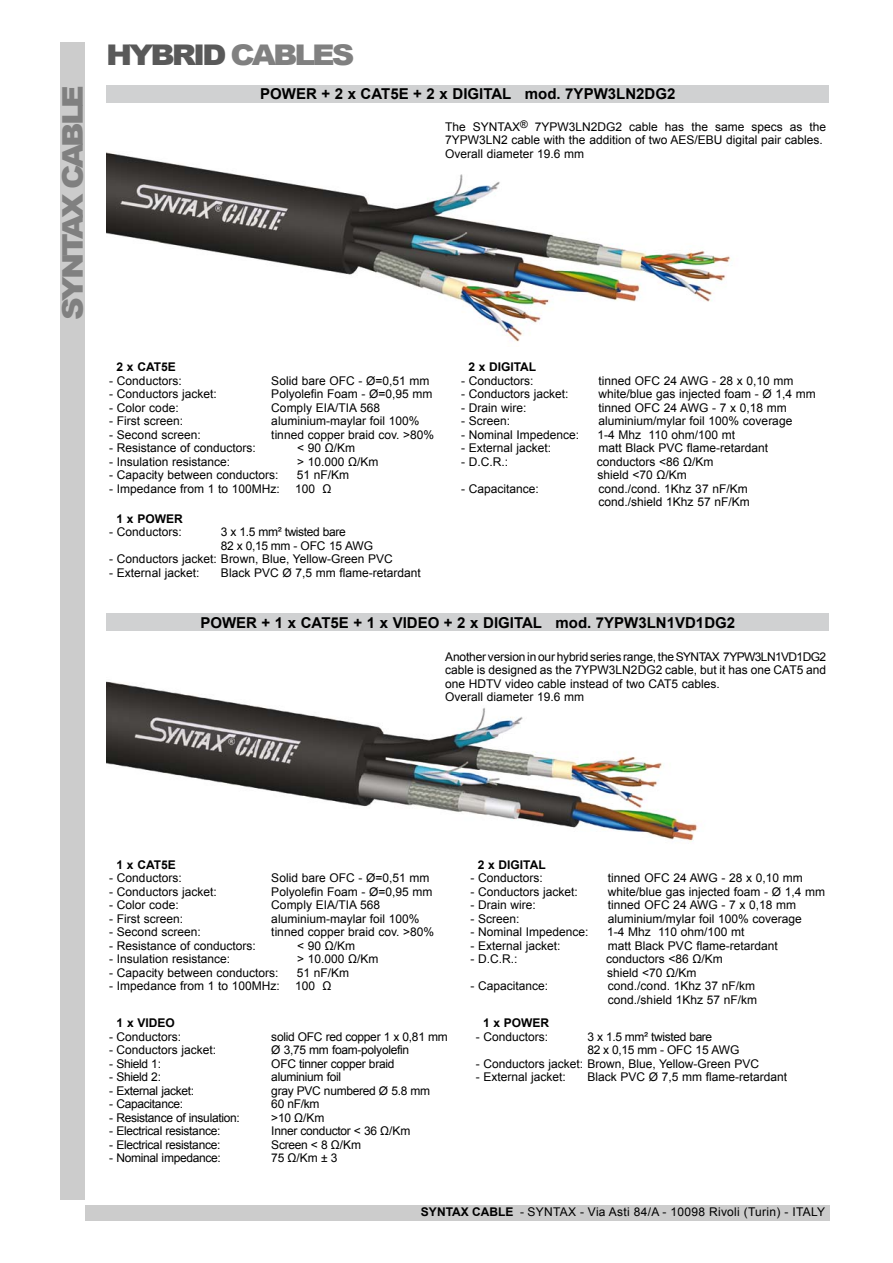
<style>
.page{position:relative;width:893px;height:1263px;background:#fff}
.page>*{position:absolute;margin:0;border:0;box-sizing:border-box;transform-origin:0 0}
.t1{font:900 28.5px "Arial";letter-spacing:-.1em;color:#595959;scale:1.1 1}
.t2{font:900 28.5px "Arial";letter-spacing:-.1em;color:#808080;scale:1.1 1}
.t3{font:700 15px "Arial";color:#000}
.t4{font:12px/13.5px "Arial";color:#000}
.t5{font:12px "Arial";letter-spacing:-.025em;color:#000}
.t6{font:12px/13.5px "Arial";letter-spacing:-.03em;color:#000}
.t7{font:12px "Arial";letter-spacing:.025em;color:#000}
.t8{font:700 12px "Arial";color:#000}
.s1{color:#808080}
.s2{font-weight:700}
</style>
<div class="page">
<div style="left:60px;top:42px;width:25px;height:1157px;background:#ccc"></div>
<div style="left:85px;top:1204px;width:744px;height:16px;background:#ccc"></div>
<img style="left:106px;top:152px;width:626px;height:190px">
<img style="left:106px;top:681px;width:592px;height:161px">
<div style="left:106px;top:85px;width:723px;height:17px;background:#d0d1d2"></div>
<div style="left:106px;top:614px;width:723px;height:17px;background:#d0d1d2"></div>
<h1 class="t2" style="left:52px;top:320px;width:215px;rotate:-90deg">SYNTAX CABLE</h1>
<h1 class="t1" style="left:106px;top:34px;width:227px">HYBRID <span class="s1">CABLES</span></h1>
<p class="t3" style="left:260px;top:84px;width:417px">POWER + 2 x CAT5E + 2 x DIGITAL mod. 7YPW3LN2DG2</p>
<p class="t4" style="left:445px;top:120px;width:382px">The SYNTAX<sup>®</sup> 7YPW3LN2DG2 cable has the same specs as the<br>7YPW3LN2 cable with the addition of two AES/EBU digital pair cables.<br>Overall diameter 19.6 mm</p>
<p class="t8" style="left:117px;top:359px;width:61px">2 x CAT5E</p>
<p class="t4" style="left:109px;top:374px;width:74px">- Conductors:</p>
<p class="t4" style="left:271px;top:374px;width:160px">Solid bare OFC - Ø=0,51 mm</p>
<p class="t4" style="left:109px;top:388px;width:109px">- Conductors jacket:</p>
<p class="t4" style="left:271px;top:388px;width:163px">Polyolefin Foam - Ø=0,95 mm</p>
<p class="t4" style="left:109px;top:401px;width:71px">- Color code:</p>
<p class="t4" style="left:271px;top:401px;width:110px">Comply EIA/TIA 568</p>
<p class="t4" style="left:109px;top:415px;width:76px">- First screen:</p>
<p class="t4" style="left:271px;top:415px;width:150px">aluminium-maylar foil 100%</p>
<p class="t4" style="left:109px;top:428px;width:93px">- Second screen:</p>
<p class="t4" style="left:271px;top:428px;width:164px">tinned copper braid cov. &gt;80%</p>
<p class="t4" style="left:109px;top:442px;width:148px">- Resistance of conductors:</p>
<p class="t4" style="left:297px;top:442px;width:60px">&lt; 90 Ω/Km</p>
<p class="t4" style="left:109px;top:455px;width:122px">- Insulation resistance:</p>
<p class="t4" style="left:297px;top:455px;width:83px">&gt; 10.000 Ω/Km</p>
<p class="t4" style="left:109px;top:469px;width:171px">- Capacity between conductors:</p>
<p class="t4" style="left:297px;top:469px;width:54px">51 nF/Km</p>
<p class="t4" style="left:109px;top:482px;width:172px">- Impedance from 1 to 100MHz:</p>
<p class="t4" style="left:295px;top:482px;width:38px">100 Ω</p>
<p class="t8" style="left:117px;top:510px;width:68px">1 x POWER</p>
<p class="t4" style="left:109px;top:525px;width:74px">- Conductors:</p>
<p class="t6" style="left:221px;top:525px;width:154px">3 x 1.5 mm² twisted bare<br>82 x 0,15 mm - OFC 15 AWG</p>
<p class="t4" style="left:109px;top:552px;width:285px">- Conductors jacket: Brown, Blue, Yellow-Green PVC</p>
<p class="t4" style="left:109px;top:566px;width:92px">- External jacket:</p>
<p class="t4" style="left:221px;top:566px;width:201px">Black PVC Ø 7,5 mm flame-retardant</p>
<p class="t8" style="left:468px;top:359px;width:69px">2 x DIGITAL</p>
<p class="t4" style="left:461px;top:374px;width:74px">- Conductors:</p>
<p class="t4" style="left:599px;top:374px;width:196px">tinned OFC 24 AWG - 28 x 0,10 mm</p>
<p class="t4" style="left:461px;top:388px;width:109px">- Conductors jacket:</p>
<p class="t4" style="left:599px;top:388px;width:219px">white/blue gas injected foam - Ø 1,4 mm</p>
<p class="t4" style="left:461px;top:401px;width:67px">- Drain wire:</p>
<p class="t4" style="left:599px;top:401px;width:190px">tinned OFC 24 AWG - 7 x 0,18 mm</p>
<p class="t4" style="left:461px;top:415px;width:51px">- Screen:</p>
<p class="t4" style="left:599px;top:415px;width:195px">aluminium/mylar foil 100% coverage</p>
<p class="t4" style="left:461px;top:428px;width:120px">- Nominal Impedence:</p>
<p class="t4" style="left:598px;top:428px;width:139px">1-4 Mhz 110 ohm/100 mt</p>
<p class="t4" style="left:461px;top:442px;width:92px">- External jacket:</p>
<p class="t4" style="left:599px;top:442px;width:171px">matt Black PVC flame-retardant</p>
<p class="t4" style="left:461px;top:455px;width:49px">- D.C.R.:</p>
<p class="t4" style="left:597px;top:455px;width:118px">conductors &lt;86 Ω/Km shield &lt;70 Ω/Km</p>
<p class="t4" style="left:461px;top:482px;width:79px">- Capacitance:</p>
<p class="t4" style="left:599px;top:482px;width:153px">cond./cond. 1Khz 37 nF/Km cond./shield 1Khz 57 nF/Km</p>
<p class="t3" style="left:200px;top:613px;width:536px">POWER + 1 x CAT5E + 1 x VIDEO + 2 x DIGITAL mod. 7YPW3LN1VD1DG2</p>
<p class="t4" style="left:445px;top:650px;width:382px">Another version in our hybrid series range, the SYNTAX 7YPW3LN1VD1DG2 cable is designed as the 7YPW3LN2DG2 cable, but it has one CAT5 and one HDTV video cable instead of two CAT5 cables.<br>Overall diameter 19.6 mm</p>
<p class="t8" style="left:117px;top:856px;width:61px">1 x CAT5E</p>
<p class="t4" style="left:109px;top:871px;width:74px">- Conductors:</p>
<p class="t4" style="left:271px;top:871px;width:160px">Solid bare OFC - Ø=0,51 mm</p>
<p class="t4" style="left:109px;top:885px;width:109px">- Conductors jacket:</p>
<p class="t4" style="left:271px;top:885px;width:163px">Polyolefin Foam - Ø=0,95 mm</p>
<p class="t4" style="left:109px;top:898px;width:71px">- Color code:</p>
<p class="t4" style="left:271px;top:898px;width:110px">Comply EIA/TIA 568</p>
<p class="t4" style="left:109px;top:912px;width:76px">- First screen:</p>
<p class="t4" style="left:271px;top:912px;width:150px">aluminium-maylar foil 100%</p>
<p class="t4" style="left:109px;top:925px;width:93px">- Second screen:</p>
<p class="t4" style="left:271px;top:925px;width:164px">tinned copper braid cov. &gt;80%</p>
<p class="t4" style="left:109px;top:939px;width:148px">- Resistance of conductors:</p>
<p class="t4" style="left:297px;top:939px;width:60px">&lt; 90 Ω/Km</p>
<p class="t4" style="left:109px;top:952px;width:122px">- Insulation resistance:</p>
<p class="t4" style="left:297px;top:952px;width:83px">&gt; 10.000 Ω/Km</p>
<p class="t4" style="left:109px;top:966px;width:171px">- Capacity between conductors:</p>
<p class="t4" style="left:297px;top:966px;width:54px">51 nF/Km</p>
<p class="t4" style="left:109px;top:979px;width:172px">- Impedance from 1 to 100MHz:</p>
<p class="t4" style="left:295px;top:979px;width:38px">100 Ω</p>
<p class="t8" style="left:117px;top:1015px;width:60px">1 x VIDEO</p>
<p class="t4" style="left:109px;top:1030px;width:73px">- Conductors:</p>
<p class="t5" style="left:271px;top:1028px;width:178px">solid OFC red copper 1 x 0,81 mm</p>
<p class="t4" style="left:109px;top:1043px;width:108px">- Conductors jacket:</p>
<p class="t5" style="left:271px;top:1042px;width:139px">Ø 3,75 mm foam-polyolefin</p>
<p class="t4" style="left:109px;top:1057px;width:53px">- Shield 1:</p>
<p class="t5" style="left:271px;top:1055px;width:125px">OFC tinner copper braid</p>
<p class="t4" style="left:109px;top:1070px;width:53px">- Shield 2:</p>
<p class="t5" style="left:271px;top:1069px;width:71px">aluminium foil</p>
<p class="t5" style="left:109px;top:1082px;width:86px">- External jacket:</p>
<p class="t5" style="left:271px;top:1082px;width:160px">gray PVC numbered Ø 5.8 mm</p>
<p class="t5" style="left:109px;top:1096px;width:75px">- Capacitance:</p>
<p class="t4" style="left:271px;top:1097px;width:50px">60 nF/km</p>
<p class="t5" style="left:109px;top:1109px;width:132px">- Resistance of insulation:</p>
<p class="t4" style="left:271px;top:1111px;width:55px">&gt;10 Ω/Km</p>
<p class="t5" style="left:109px;top:1123px;width:113px">- Electrical resistance:</p>
<p class="t5" style="left:271px;top:1123px;width:141px">Inner conductor &lt; 36 Ω/Km</p>
<p class="t5" style="left:109px;top:1136px;width:113px">- Electrical resistance:</p>
<p class="t5" style="left:271px;top:1136px;width:91px">Screen &lt; 8 Ω/Km</p>
<p class="t5" style="left:109px;top:1150px;width:113px">- Nominal impedance:</p>
<p class="t4" style="left:271px;top:1151px;width:68px">75 Ω/Km ± 3</p>
<p class="t8" style="left:478px;top:856px;width:69px">2 x DIGITAL</p>
<p class="t4" style="left:471px;top:871px;width:74px">- Conductors:</p>
<p class="t4" style="left:608px;top:871px;width:196px">tinned OFC 24 AWG - 28 x 0,10 mm</p>
<p class="t4" style="left:471px;top:885px;width:109px">- Conductors jacket:</p>
<p class="t4" style="left:608px;top:885px;width:219px">white/blue gas injected foam - Ø 1,4 mm</p>
<p class="t4" style="left:471px;top:898px;width:67px">- Drain wire:</p>
<p class="t4" style="left:608px;top:898px;width:190px">tinned OFC 24 AWG - 7 x 0,18 mm</p>
<p class="t4" style="left:471px;top:912px;width:51px">- Screen:</p>
<p class="t4" style="left:608px;top:912px;width:195px">aluminium/mylar foil 100% coverage</p>
<p class="t4" style="left:471px;top:925px;width:120px">- Nominal Impedence:</p>
<p class="t4" style="left:607px;top:925px;width:139px">1-4 Mhz 110 ohm/100 mt</p>
<p class="t4" style="left:471px;top:939px;width:92px">- External jacket:</p>
<p class="t4" style="left:608px;top:939px;width:171px">matt Black PVC flame-retardant</p>
<p class="t4" style="left:471px;top:952px;width:49px">- D.C.R.:</p>
<p class="t4" style="left:606px;top:952px;width:118px">conductors &lt;86 Ω/Km shield &lt;70 Ω/Km</p>
<p class="t4" style="left:471px;top:979px;width:79px">- Capacitance:</p>
<p class="t4" style="left:608px;top:979px;width:151px">cond./cond. 1Khz 37 nF/km cond./shield 1Khz 57 nF/km</p>
<p class="t8" style="left:483px;top:1015px;width:68px">1 x POWER</p>
<p class="t4" style="left:476px;top:1030px;width:74px">- Conductors:</p>
<p class="t6" style="left:587px;top:1030px;width:154px">3 x 1.5 mm² twisted bare<br>82 x 0,15 mm - OFC 15 AWG</p>
<p class="t4" style="left:476px;top:1057px;width:285px">- Conductors jacket: Brown, Blue, Yellow-Green PVC</p>
<p class="t4" style="left:476px;top:1070px;width:92px">- External jacket:</p>
<p class="t4" style="left:587px;top:1070px;width:201px">Black PVC Ø 7,5 mm flame-retardant</p>
<p class="t7" style="left:421px;top:1203px;width:406px"><span class="s2">SYNTAX CABLE</span> - SYNTAX - Via Asti 84/A - 10098 Rivoli (Turin) - ITALY</p>
</div>
